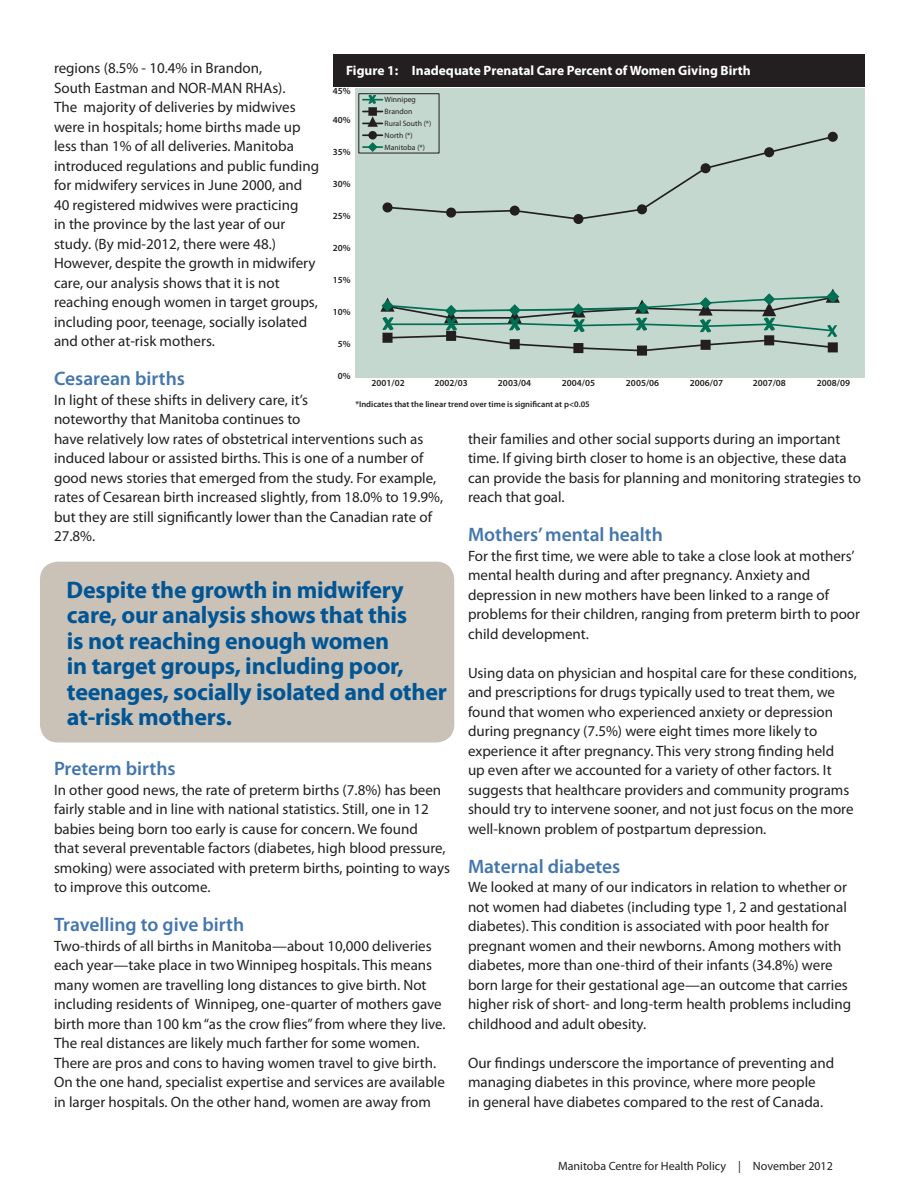
<style>
.page{position:relative;width:918px;height:1188px;background:#fff}
.page>*{position:absolute;margin:0;border:0;box-sizing:border-box;transform-origin:0 0}
.t1{font:700 24px/25.5px "Myriad Pro";letter-spacing:-.01em;color:#005595}
.t2{font:600 19.5px "Myriad Pro";color:#4476ae}
.t3{font:15px/19.5px "Myriad Pro";color:#231f20}
.t4{font:700 13.5px "Myriad Pro";color:#fff}
.t5{font:12px "Myriad Pro";color:#231f20}
.t6{font:600 9.3px "Myriad Pro";color:#231f20}
.t7{font:600 8.55px "Myriad Pro";color:#231f20}
.t8{font:7.8px/11.9px "Myriad Pro";color:#231f20}
</style>
<div class="page">
<div style="left:40px;top:562px;width:414px;height:180px;background:#cac1b7;border-radius:18px"></div>
<div style="left:333px;top:54px;width:531px;height:33px;background:#231f20"></div>
<svg style="left:355px;top:85px;width:510px;height:293px;background:#bacfc6"></svg>
<p class="t3" style="left:54px;top:58px;width:267px">regions (8.5% - 10.4% in Brandon,<br>South Eastman and NOR-MAN RHAs).<br>The majority of deliveries by midwives were in hospitals; home births made up less than 1% of all deliveries. Manitoba introduced regulations and public funding for midwifery services in June 2000, and 40 registered midwives were practicing<br>in the province by the last year of our study. (By mid-2012, there were 48.)<br>However, despite the growth in midwifery care, our analysis shows that it is not reaching enough women in target groups, including poor, teenage, socially isolated and other at-risk mothers.</p>
<h2 class="t2" style="left:54px;top:366px;width:133px">Cesarean births</h2>
<p class="t3" style="left:54px;top:390px;width:391px">In light of these shifts in delivery care, it’s<br>noteworthy that Manitoba continues to<br>have relatively low rates of obstetrical interventions such as induced labour or assisted births. This is one of a number of good news stories that emerged from the study. For example, rates of Cesarean birth increased slightly, from 18.0% to 19.9%, but they are still significantly lower than the Canadian rate of 27.8%.</p>
<p class="t4" style="left:346px;top:62px;width:406px">Figure 1: Inadequate Prenatal Care Percent of Women Giving Birth</p>
<p class="t6" style="left:333px;top:85px;width:19px">45%</p>
<p class="t8" style="left:385px;top:93px;width:48px">Winnipeg<br>Brandon<br>Rural South (*)<br>North (*)<br>Manitoba (*)</p>
<p class="t6" style="left:333px;top:113px;width:19px">40%</p>
<p class="t6" style="left:333px;top:146px;width:19px">35%</p>
<p class="t6" style="left:333px;top:178px;width:19px">30%</p>
<p class="t6" style="left:333px;top:210px;width:19px">25%</p>
<p class="t6" style="left:333px;top:242px;width:19px">20%</p>
<p class="t6" style="left:333px;top:274px;width:19px">15%</p>
<p class="t6" style="left:333px;top:306px;width:19px">10%</p>
<p class="t6" style="left:338px;top:338px;width:14px">5%</p>
<p class="t6" style="left:338px;top:370px;width:14px">0%</p>
<p class="t6" style="left:372px;top:377px;width:35px">2001/02</p>
<p class="t6" style="left:435px;top:377px;width:35px">2002/03</p>
<p class="t6" style="left:498px;top:377px;width:35px">2003/04</p>
<p class="t6" style="left:562px;top:377px;width:35px">2004/05</p>
<p class="t6" style="left:626px;top:377px;width:35px">2005/06</p>
<p class="t6" style="left:690px;top:377px;width:35px">2006/07</p>
<p class="t6" style="left:753px;top:377px;width:35px">2007/08</p>
<p class="t6" style="left:817px;top:377px;width:35px">2008/09</p>
<p class="t7" style="left:355px;top:399px;width:236px">*Indicates that the linear trend over time is significant at p&lt;0.05</p>
<p class="t3" style="left:468px;top:429px;width:395px">their families and other social supports during an important time. If giving birth closer to home is an objective, these data can provide the basis for planning and monitoring strategies to reach that goal.</p>
<h2 class="t2" style="left:468px;top:522px;width:196px">Mothers’ mental health</h2>
<p class="t3" style="left:468px;top:546px;width:394px">For the first time, we were able to take a close look at mothers’ mental health during and after pregnancy. Anxiety and depression in new mothers have been linked to a range of problems for their children, ranging from preterm birth to poor child development.</p>
<p class="t3" style="left:468px;top:663px;width:390px">Using data on physician and hospital care for these conditions, and prescriptions for drugs typically used to treat them, we found that women who experienced anxiety or depression during pregnancy (7.5%) were eight times more likely to experience it after pregnancy. This very strong finding held<br>up even after we accounted for a variety of other factors. It suggests that healthcare providers and community programs should try to intervene sooner, and not just focus on the more well-known problem of postpartum depression.</p>
<h2 class="t2" style="left:468px;top:854px;width:154px">Maternal diabetes</h2>
<p class="t3" style="left:468px;top:877px;width:385px">We looked at many of our indicators in relation to whether or not women had diabetes (including type 1, 2 and gestational diabetes). This condition is associated with poor health for pregnant women and their newborns. Among mothers with diabetes, more than one-third of their infants (34.8%) were born large for their gestational age—an outcome that carries higher risk of short- and long-term health problems including childhood and adult obesity.</p>
<p class="t3" style="left:468px;top:1053px;width:368px">Our findings underscore the importance of preventing and managing diabetes in this province, where more people<br>in general have diabetes compared to the rest of Canada.</p>
<h1 class="t1" style="left:67px;top:576px;width:382px">Despite the growth in midwifery care, our analysis shows that this<br>is not reaching enough women<br>in target groups, including poor, teenages, socially isolated and other at-risk mothers.</h1>
<h2 class="t2" style="left:54px;top:756px;width:123px">Preterm births</h2>
<p class="t3" style="left:54px;top:780px;width:397px">In other good news, the rate of preterm births (7.8%) has been fairly stable and in line with national statistics. Still, one in 12 babies being born too early is cause for concern. We found<br>that several preventable factors (diabetes, high blood pressure, smoking) were associated with preterm births, pointing to ways to improve this outcome.</p>
<h2 class="t2" style="left:54px;top:912px;width:192px">Travelling to give birth</h2>
<p class="t3" style="left:54px;top:936px;width:393px">Two-thirds of all births in Manitoba—about 10,000 deliveries each year—take place in two Winnipeg hospitals. This means many women are travelling long distances to give birth. Not including residents of Winnipeg, one-quarter of mothers gave birth more than 100 km “as the crow flies” from where they live.<br>The real distances are likely much farther for some women.<br>There are pros and cons to having women travel to give birth.<br>On the one hand, specialist expertise and services are available in larger hospitals. On the other hand, women are away from</p>
<p class="t5" style="left:558px;top:1159px;width:276px">Manitoba Centre for Health Policy | November 2012</p>
</div>
